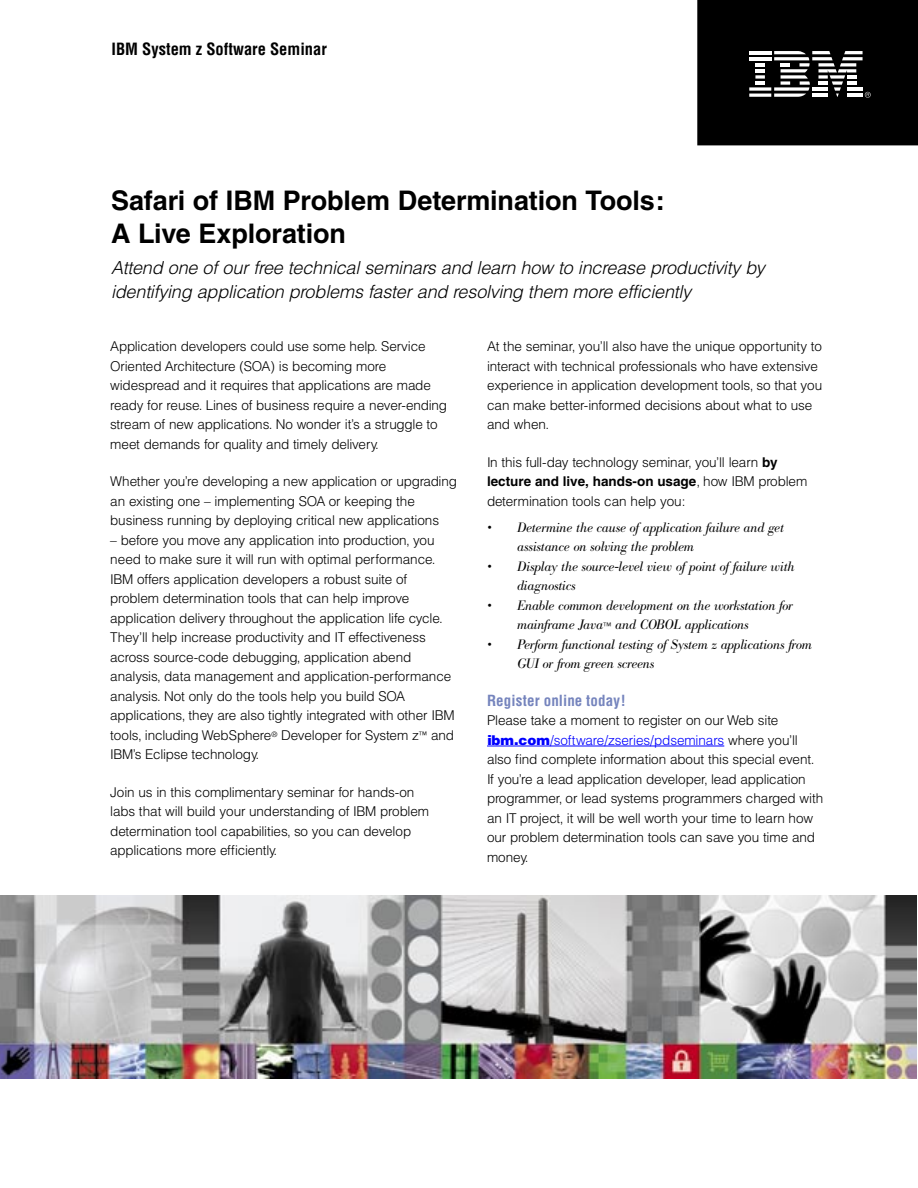
<style>
.page{position:relative;width:918px;height:1188px;background:#fff}
.page>*{position:absolute;margin:0;border:0;box-sizing:border-box;transform-origin:0 0}
.Default_Text_2{font:700 27px/33px "Helvetica";letter-spacing:-.005em;color:#000}
.Default_Text_2-2{font:italic 300 18px/24px "IBM Helvetica";letter-spacing:-.01em;color:#000}
.x_Cover_subject_identifier{font:700 condensed 16.5px "Helvetica";color:#000}
.italic_bullets{font:700 condensed 15px "Helvetica";letter-spacing:.01em;color:#7584bd}
.Default_Text{font:300 13.5px/19.5px "IBM Helvetica";letter-spacing:-.01em;color:#000}
.italic_bullets-2{font:italic 13.5px/19.5px "IBM Bodoni BE Light";letter-spacing:-.01em;color:#000}
.s1{font-family:"Helvetica";font-weight:700}
.s2{font-family:"IBM Helvetica";font-weight:300;font-style:normal;font-size:9px}
.s3{font-weight:900;color:#00f}
.s4{color:#00f}
.s5{font-size:9px}
</style>
<div class="page">
<svg style="left:697px;top:0;width:221px;height:145px;background:#101010"></svg>
<hr style="left:812px;top:94px;width:16px;height:3px;background:#fff">
<hr style="left:749px;top:94px;width:22px;height:3px;background:#fff">
<hr style="left:487px;top:746px;width:63px;height:1px;background:#00f">
<hr style="left:550px;top:746px;width:174px;height:1px;background:#00f">
<img style="left:0;top:895px;width:917px;height:184px">
<p class="x_Cover_subject_identifier" style="left:112px;top:39px;width:217px">IBM System z Software Seminar</p>
<p class="Default_Text_2" style="left:111px;top:184px;width:555px">Safari of IBM Problem Determination Tools:<br>A Live Exploration</p>
<p class="Default_Text_2-2" style="left:111px;top:255px;width:655px">Attend one of our free technical seminars and learn how to increase productivity by identifying application problems faster and resolving them more efficiently</p>
<p class="Default_Text" style="left:487px;top:336px;width:337px">At the seminar, you’ll also have the unique opportunity to interact with technical professionals who have extensive experience in application development tools, so that you can make better-informed decisions about what to use and when.</p>
<p class="Default_Text" style="left:487px;top:452px;width:322px">In this full-day technology seminar, you’ll learn <span class="s1">by lecture and live, hands-on usage</span>, how IBM problem determination tools can help you:</p>
<p class="italic_bullets-2" style="left:517px;top:518px;width:268px;text-indent:-30px">• Determine the cause of application failure and get assistance on solving the problem</p>
<p class="italic_bullets-2" style="left:517px;top:557px;width:279px;text-indent:-30px">• Display the source-level view of point of failure with diagnostics</p>
<p class="italic_bullets-2" style="left:517px;top:596px;width:277px;text-indent:-30px">• Enable common development on the workstation for mainframe Java<span class="s2">™</span> and COBOL applications</p>
<p class="italic_bullets-2" style="left:517px;top:635px;width:297px;text-indent:-30px">• Perform functional testing of System z applications from<br>GUI or from green screens</p>
<p class="italic_bullets" style="left:487px;top:691px;width:140px">Register online today!</p>
<p class="Default_Text" style="left:487px;top:710px;width:338px">Please take a moment to register on our Web site <span class="s3">ibm.com</span><span class="s4">/software/zseries/pdseminars</span> where you’ll also find complete information about this special event.<br>If you’re a lead application developer, lead application programmer, or lead systems programmers charged with an IT project, it will be well worth your time to learn how our problem determination tools can save you time and money.</p>
<p class="Default_Text" style="left:110px;top:336px;width:338px">Application developers could use some help. Service Oriented Architecture (SOA) is becoming more widespread and it requires that applications are made ready for reuse. Lines of business require a never-ending stream of new applications. No wonder it’s a struggle to meet demands for quality and timely delivery.</p>
<p class="Default_Text" style="left:110px;top:471px;width:348px">Whether you’re developing a new application or upgrading an existing one – implementing SOA or keeping the business running by deploying critical new applications</p>
<p class="Default_Text" style="left:110px;top:530px;width:346px">– before you move any application into production, you need to make sure it will run with optimal performance.<br>IBM offers application developers a robust suite of problem determination tools that can help improve application delivery throughout the application life cycle.<br>They’ll help increase productivity and IT effectiveness across source-code debugging, application abend analysis, data management and application-performance analysis. Not only do the tools help you build SOA applications, they are also tightly integrated with other IBM tools, including WebSphere<sup>®</sup> Developer for System z<span class="s5">™</span> and IBM’s Eclipse technology.</p>
<p class="Default_Text" style="left:110px;top:782px;width:320px">Join us in this complimentary seminar for hands-on labs that will build your understanding of IBM problem determination tool capabilities, so you can develop applications more efficiently.</p>
</div>
